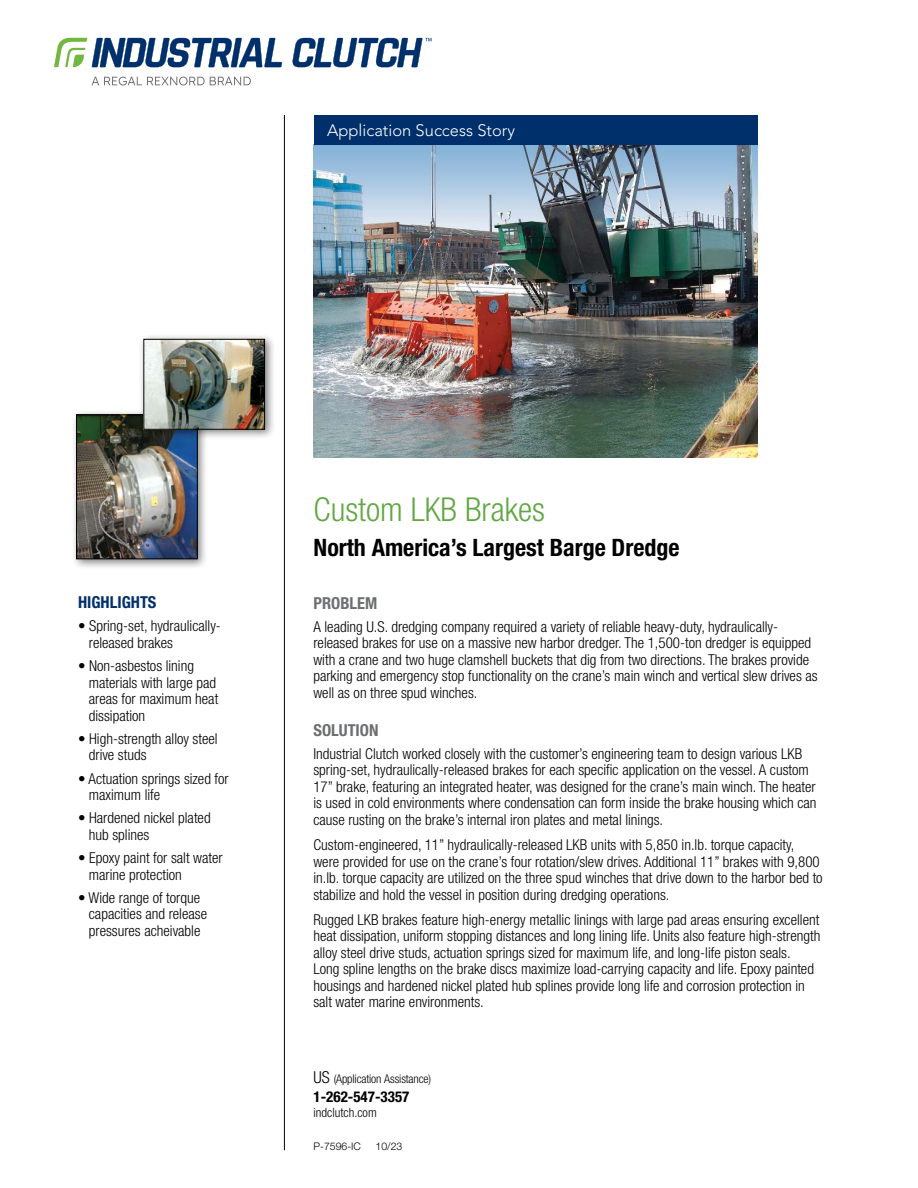
<style>
.page{position:relative;width:918px;height:1188px;background:#fff}
.page>*{position:absolute;margin:0;border:0;box-sizing:border-box;transform-origin:0 0}
.t1{font:300 condensed 33px "Helvetica Neue LT Std";color:#62a744}
.Sub-Head{font:700 condensed 24px "Helvetica Neue LT Std";color:#000}
.t2{font:300 16.5px "Avenir LT Std";color:#fff}
.Body_Header{font:700 condensed 16.5px "Helvetica Neue LT Std";color:#6d6e71}
.Highlights_Header{font:700 condensed 16.5px "Helvetica Neue LT Std";color:#00306b}
.Solution_Copy{font:300 condensed 15px/16.5px "Helvetica Neue LT Std";color:#000}
.Problem_Copy{font:300 condensed 15px/16.5px "Helvetica Neue LT Std";color:#000}
.Bullet_Copy{font:300 condensed 15px/16.5px "Helvetica Neue LT Std";color:#000}
.t3{font:700 condensed 15px "Helvetica Neue LT Std";color:#000}
.t4{font:300 condensed 12.75px "Helvetica Neue LT Std";color:#000}
.t5{font:300 condensed 12px "Helvetica Neue LT Std";letter-spacing:-.01em;color:#000}
.t6{font:300 10.5px "Helvetica Neue LT Std";color:#000}
.s1{font-size:16.5px}
</style>
<div class="page">
<img style="left:314px;top:144px;width:443px;height:313px">
<div style="left:314px;top:115px;width:443px;height:29px;background:#00306b"></div>
<hr style="left:284px;top:115px;width:1px;height:1035px;background:#000">
<div style="left:71px;top:409px;width:138px;height:161px;background:#000;opacity:.5"></div>
<img style="left:78px;top:417px;width:118px;height:140px">
<div style="left:76px;top:415px;width:122px;height:144px;border:1px solid #000"></div>
<div style="left:138px;top:334px;width:138px;height:106px;background:#000;opacity:.5"></div>
<img style="left:146px;top:341px;width:117px;height:86px">
<div style="left:144px;top:339px;width:121px;height:90px;border:1px solid #000"></div>
<svg style="left:92px;top:77px;width:159px;height:8px"></svg>
<svg style="left:54px;top:38px;width:228px;height:29px"></svg>
<svg style="left:292px;top:38px;width:139px;height:29px"></svg>
<p class="t2" style="left:327px;top:121px;width:189px">Application Success Story</p>
<p class="Highlights_Header" style="left:78px;top:592px;width:80px">HIGHLIGHTS</p>
<p class="Bullet_Copy" style="left:89px;top:618px;width:134px;text-indent:-11px">• Spring-set, hydraulically&shy;released brakes</p>
<p class="Bullet_Copy" style="left:89px;top:657px;width:131px;text-indent:-11px">• Non-asbestos lining materials with large pad areas for maximum heat dissipation</p>
<p class="Bullet_Copy" style="left:89px;top:730px;width:130px;text-indent:-11px">• High-strength alloy steel drive studs</p>
<p class="Bullet_Copy" style="left:89px;top:770px;width:141px;text-indent:-11px">• Actuation springs sized for maximum life</p>
<p class="Bullet_Copy" style="left:89px;top:810px;width:123px;text-indent:-11px">• Hardened nickel plated hub splines</p>
<p class="Bullet_Copy" style="left:89px;top:849px;width:135px;text-indent:-11px">• Epoxy paint for salt water marine protection</p>
<p class="Bullet_Copy" style="left:89px;top:889px;width:120px;text-indent:-11px">• Wide range of torque capacities and release pressures acheivable</p>
<p class="t1" style="left:314px;top:490px;width:233px">Custom LKB Brakes</p>
<p class="Sub-Head" style="left:314px;top:533px;width:367px">North America’s Largest Barge Dredge</p>
<p class="Body_Header" style="left:313px;top:593px;width:65px">PROBLEM</p>
<p class="Problem_Copy" style="left:313px;top:618px;width:506px">A leading U.S. dredging company required a variety of reliable heavy-duty, hydraulically&shy;released brakes for use on a massive new harbor dredger. The 1,500-ton dredger is equipped with a crane and two huge clamshell buckets that dig from two directions. The brakes provide parking and emergency stop functionality on the crane’s main winch and vertical slew drives as well as on three spud winches.</p>
<p class="Body_Header" style="left:313px;top:720px;width:67px">SOLUTION</p>
<p class="Solution_Copy" style="left:313px;top:745px;width:505px">Industrial Clutch worked closely with the customer’s engineering team to design various LKB spring-set, hydraulically-released brakes for each specific application on the vessel. A custom 17” brake, featuring an integrated heater, was designed for the crane’s main winch. The heater is used in cold environments where condensation can form inside the brake housing which can cause rusting on the brake’s internal iron plates and metal linings.</p>
<p class="Solution_Copy" style="left:313px;top:836px;width:511px">Custom-engineered, 11” hydraulically-released LKB units with 5,850 in.lb. torque capacity, were provided for use on the crane’s four rotation/slew drives. Additional 11” brakes with 9,800 in.lb. torque capacity are utilized on the three spud winches that drive down to the harbor bed to stabilize and hold the vessel in position during dredging operations.</p>
<p class="Solution_Copy" style="left:313px;top:911px;width:508px">Rugged LKB brakes feature high-energy metallic linings with large pad areas ensuring excellent heat dissipation, uniform stopping distances and long lining life. Units also feature high-strength alloy steel drive studs, actuation springs sized for maximum life, and long-life piston seals.<br>Long spline lengths on the brake discs maximize load-carrying capacity and life. Epoxy painted housings and hardened nickel plated hub splines provide long life and corrosion protection in salt water marine environments.</p>
<p class="t5" style="left:314px;top:1072px;width:119px"><span class="s1">US</span> (Application Assistance)</p>
<p class="t3" style="left:314px;top:1088px;width:97px">1-262-547-3357</p>
<p class="t4" style="left:314px;top:1105px;width:65px">indclutch.com</p>
<p class="t6" style="left:314px;top:1140px;width:49px">P-7596-IC</p>
<p class="t6" style="left:376px;top:1140px;width:28px">10/23</p>
</div>
